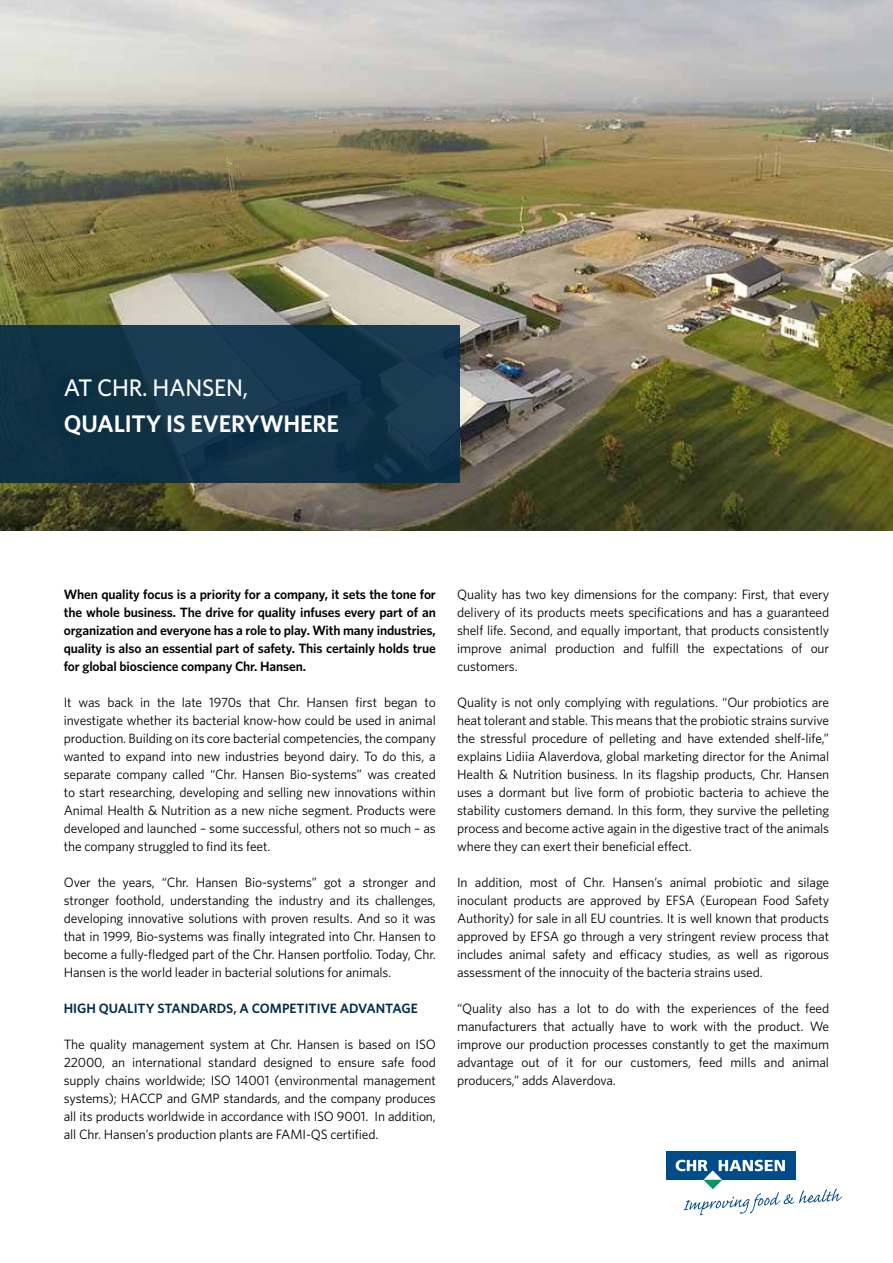
<style>
.page{position:relative;width:893px;height:1263px;background:#fff}
.page>*{position:absolute;margin:0;border:0;box-sizing:border-box;transform-origin:0 0}
.t1{font:600 24px "Whitney";letter-spacing:-.01em;color:#fff}
.t2{font:500 24px "Whitney";letter-spacing:-.01em;color:#fff}
.t3{font:13.5px/18px "Whitney";letter-spacing:-.01em;color:#000;text-align:justify}
.t4{font:600 13.5px/18px "Whitney";letter-spacing:-.01em;color:#000;text-align:justify}
.t5{font:600 13.5px "Whitney";color:#052c47}
</style>
<div class="page">
<img style="left:0;top:0;width:893px;height:530px">
<div style="left:666px;top:1152px;width:129px;height:28px;background:#004b88"></div>
<svg style="left:676px;top:1160px;width:166px;height:55px"></svg>
<div style="left:0;top:326px;width:459px;height:157px;background:#123449"></div>
<p class="t2" style="left:64px;top:372px;width:186px">AT CHR. HANSEN,</p>
<p class="t1" style="left:64px;top:407px;width:276px">QUALITY IS EVERYWHERE</p>
<p class="t4" style="left:64px;top:585px;width:374px">When quality focus is a priority for a company, it sets the tone for the whole business. The drive for quality infuses every part of an organization and everyone has a role to play. With many industries, quality is also an essential part of safety. This certainly holds true for global bioscience company Chr. Hansen.</p>
<p class="t3" style="left:64px;top:693px;width:374px">It was back in the late 1970s that Chr. Hansen first began to investigate whether its bacterial know-how could be used in animal production. Building on its core bacterial competencies, the company wanted to expand into new industries beyond dairy. To do this, a separate company called “Chr. Hansen Bio-systems” was created to start researching, developing and selling new innovations within Animal Health &amp; Nutrition as a new niche segment. Products were developed and launched – some successful, others not so much – as the company struggled to find its feet.</p>
<p class="t3" style="left:64px;top:873px;width:374px">Over the years, “Chr. Hansen Bio-systems” got a stronger and stronger foothold, understanding the industry and its challenges, developing innovative solutions with proven results. And so it was that in 1999, Bio-systems was finally integrated into Chr. Hansen to become a fully-fledged part of the Chr. Hansen portfolio. Today, Chr.<br>Hansen is the world leader in bacterial solutions for animals.</p>
<p class="t5" style="left:64px;top:999px;width:355px">HIGH QUALITY STANDARDS, A COMPETITIVE ADVANTAGE</p>
<p class="t3" style="left:64px;top:1035px;width:374px">The quality management system at Chr. Hansen is based on ISO 22000, an international standard designed to ensure safe food supply chains worldwide; ISO 14001 (environmental management systems); HACCP and GMP standards, and the company produces all its products worldwide in accordance with ISO 9001. In addition, all Chr. Hansen’s production plants are FAMI-QS certified.</p>
<p class="t3" style="left:457px;top:585px;width:374px">Quality has two key dimensions for the company: First, that every delivery of its products meets specifications and has a guaranteed shelf life. Second, and equally important, that products consistently improve animal production and fulfill the expectations of our customers.</p>
<p class="t3" style="left:457px;top:693px;width:374px">Quality is not only complying with regulations. “Our probiotics are heat tolerant and stable. This means that the probiotic strains survive the stressful procedure of pelleting and have extended shelf-life,” explains Lidiia Alaverdova, global marketing director for the Animal Health &amp; Nutrition business. In its flagship products, Chr. Hansen uses a dormant but live form of probiotic bacteria to achieve the stability customers demand. In this form, they survive the pelleting process and become active again in the digestive tract of the animals where they can exert their beneficial effect.</p>
<p class="t3" style="left:457px;top:873px;width:374px">In addition, most of Chr. Hansen’s animal probiotic and silage inoculant products are approved by EFSA (European Food Safety Authority) for sale in all EU countries. It is well known that products approved by EFSA go through a very stringent review process that includes animal safety and efficacy studies, as well as rigorous assessment of the innocuity of the bacteria strains used.</p>
<p class="t3" style="left:457px;top:999px;width:374px">“Quality also has a lot to do with the experiences of the feed manufacturers that actually have to work with the product. We improve our production processes constantly to get the maximum advantage out of it for our customers, feed mills and animal producers,” adds Alaverdova.</p>
</div>
